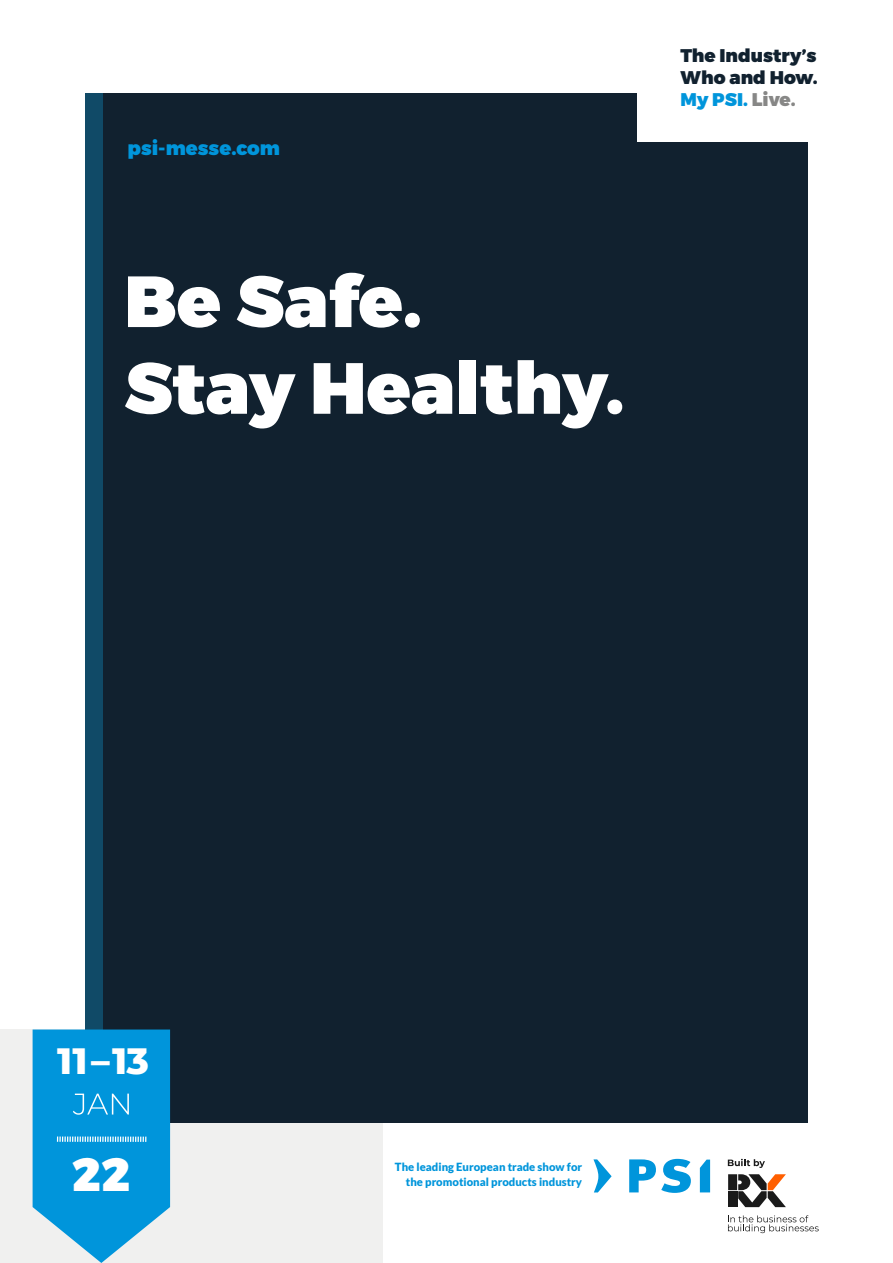
<style>
.page{position:relative;width:893px;height:1263px;background:#fff}
.page>*{position:absolute;margin:0;border:0;box-sizing:border-box;transform-origin:0 0}
.t1{font:900 72.3px/86.7px "Montserrat";color:#fff}
.t2{font:900 46.65px "Montserrat";color:#fff}
.t3{font:800 37.35px "Montserrat";color:#fff}
.t4{font:900 19.5px "Montserrat";color:#0095db}
.t5{font:900 18.3px/22px "Montserrat";color:#11212f;text-align:justify}
.t6{font:900 11.25px/14.7px "Lato";color:#0095db;text-align:right}
.s1{color:#0095db}
.s2{color:#878786}
</style>
<div class="page">
<div style="left:0;top:1029px;width:382px;height:234px;background:#f0f0ef"></div>
<div style="left:85px;top:94px;width:723px;height:1029px;background:#11212f"></div>
<div style="left:85px;top:94px;width:17px;height:1029px;background:#104a67"></div>
<svg style="left:728px;top:1159px;width:37px;height:9px"></svg>
<svg style="left:728px;top:1174px;width:58px;height:33px"></svg>
<div style="left:728px;top:1191px;width:9px;height:16px;background:#1a1a1a"></div>
<svg style="left:728px;top:1215px;width:91px;height:18px"></svg>
<svg style="left:629px;top:1159px;width:62px;height:34px"></svg>
<svg style="left:593px;top:1159px;width:19px;height:33px"></svg>
<svg style="left:700px;top:1159px;width:10px;height:33px"></svg>
<svg style="left:33px;top:1029px;width:137px;height:234px;background:#20a1dd"></svg>
<div style="left:638px;top:1px;width:255px;height:140px;background:#fff"></div>
<h3 class="t4" style="left:128px;top:136px;width:154px">psi-messe.com</h3>
<h1 class="t1" style="left:124px;top:260px;width:502px">Be Safe.<br>Stay Healthy.</h1>
<h3 class="t5" style="left:681px;top:45px;width:139px">The Industry’s Who and How.<br><span class="s1">My PSI.</span> <span class="s2">Live.</span></h3>
<h3 class="t3" style="left:57px;top:1033px;width:93px">11–13</h3>
<h2 class="t2" style="left:72px;top:1145px;width:59px">22</h2>
<p class="t6" style="left:395px;top:1159px;width:189px">The leading European trade show for the promotional products industry</p>
</div>
